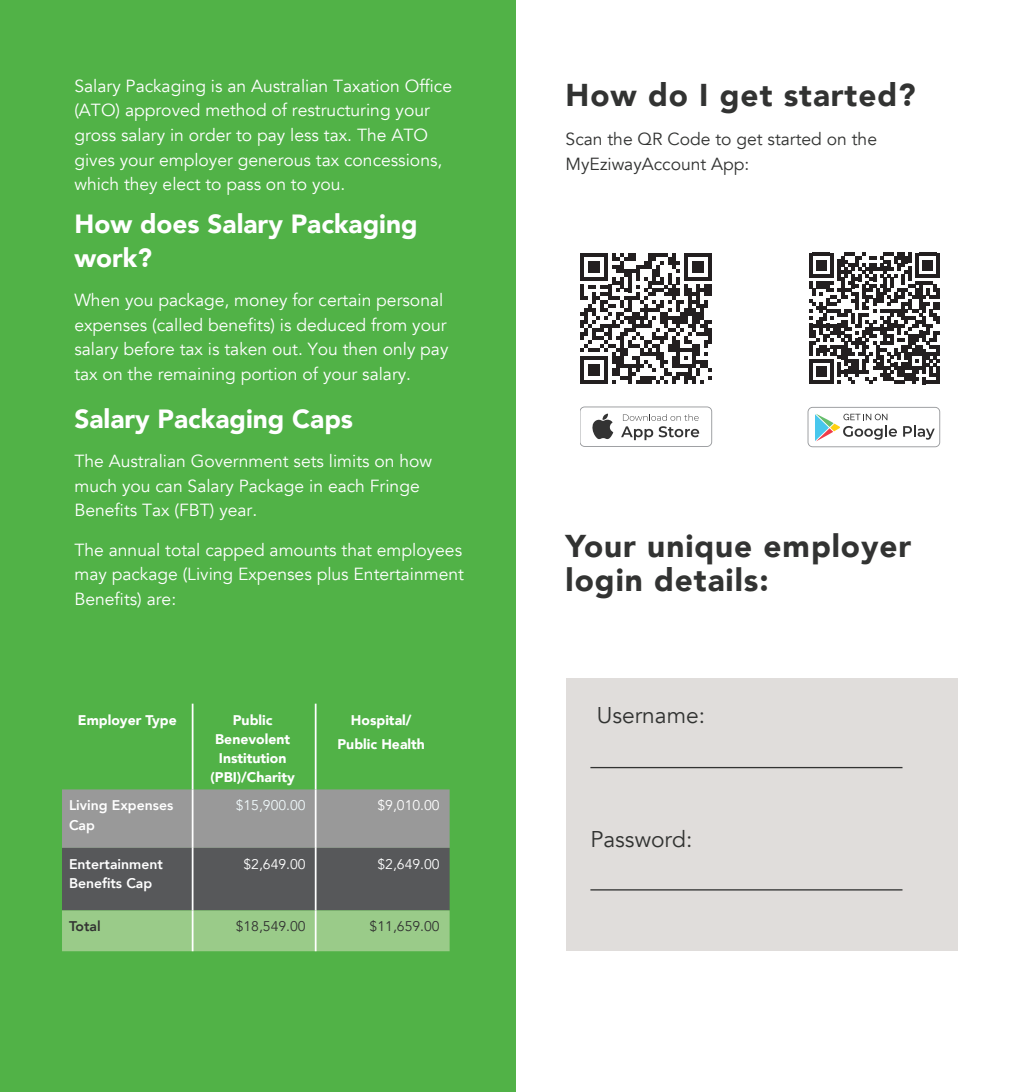
<style>
.page{position:relative;width:1032px;height:1092px;background:#fff}
.page>*{position:absolute;margin:0;border:0;box-sizing:border-box;transform-origin:0 0}
.Body_Text_-_Left_ali{font:900 31.5px/33.2px "Avenir";letter-spacing:.03em;color:#323332}
.Body_Text_-_Left_ali-2{font:900 26.25px/33.2px "Avenir";color:#fff}
.t1{font:22.75px "Avenir";color:#323332}
.Sub-heading_Cover_Te{font:17.5px/24.5px "Avenir";color:#fff}
.Body_Text_-_Left_ali-3{font:17.5px/24.5px "Avenir";color:#fff}
.Body_Text_-_Left_ali-4{font:17.5px/24.5px "Avenir";color:#323332}
.Body_Texr_-_8pt{font:900 14px/19.2px "Avenir";color:#fff;text-align:center}
.Body_Texr_-_8pt-2{font:800 14px/19.2px "Avenir";color:#fff}
.Body_Texr_-_8pt-3{font:14px "Avenir";color:#fff}
.Body_Texr_-_8pt-4{font:14px "Avenir";color:#323332}
.Body_Texr_-_8pt-5{font:14px "Avenir";color:#f0f9fb}
.Body_Texr_-_8pt-6{font:800 14px "Avenir";color:#323332}
</style>
<div class="page">
<div style="left:0;top:0;width:516px;height:1091px;background:#51b247"></div>
<svg style="left:62px;top:703px;width:388px;height:248px"></svg>
<hr style="left:192px;top:703px;width:1px;height:86px;background:#fff">
<hr style="left:315px;top:703px;width:1px;height:86px;background:#fff">
<hr style="left:192px;top:789px;width:1px;height:58px;background:#fff">
<hr style="left:315px;top:789px;width:1px;height:58px;background:#fff">
<hr style="left:192px;top:847px;width:1px;height:63px;background:#fff">
<hr style="left:315px;top:847px;width:1px;height:63px;background:#fff">
<hr style="left:192px;top:910px;width:1px;height:41px;background:#fff">
<hr style="left:315px;top:910px;width:1px;height:41px;background:#fff">
<div style="left:566px;top:678px;width:391px;height:272px;background:#e0dddb"></div>
<hr style="left:590px;top:766px;width:312px;height:2px;background:#323332">
<hr style="left:590px;top:889px;width:312px;height:1px;background:#323332">
<svg style="left:580px;top:253px;width:131px;height:131px"></svg>
<svg style="left:809px;top:253px;width:131px;height:131px"></svg>
<hr style="left:936px;top:366px;width:4px;height:18px;background:#231f20">
<svg style="left:580px;top:407px;width:132px;height:40px"></svg>
<svg style="left:807px;top:407px;width:133px;height:40px"></svg>
<p class="Sub-heading_Cover_Te" style="left:74px;top:74px;width:379px">Salary Packaging is an Australian Taxation Office (ATO) approved method of restructuring your gross salary in order to pay less tax. The ATO gives your employer generous tax concessions, which they elect to pass on to you.</p>
<p class="Body_Text_-_Left_ali-2" style="left:74px;top:207px;width:345px">How does Salary Packaging work?</p>
<p class="Sub-heading_Cover_Te" style="left:74px;top:288px;width:376px">When you package, money for certain personal expenses (called benefits) is deduced from your salary before tax is taken out. You then only pay tax on the remaining portion of your salary.</p>
<p class="Body_Text_-_Left_ali-2" style="left:74px;top:401px;width:280px">Salary Packaging Caps</p>
<p class="Body_Text_-_Left_ali-3" style="left:74px;top:449px;width:359px">The Australian Government sets limits on how much you can Salary Package in each Fringe<br>Benefits Tax (FBT) year.</p>
<p class="Body_Text_-_Left_ali-3" style="left:74px;top:537px;width:391px;text-align:justify">The annual total capped amounts that employees may package (Living Expenses plus Entertainment Benefits) are:</p>
<p class="Body_Texr_-_8pt" style="left:78px;top:709px;width:100px">Employer Type</p>
<p class="Body_Texr_-_8pt" style="left:210px;top:709px;width:86px">Public<br>Benevolent<br>Institution (PBI)/Charity</p>
<p class="Body_Texr_-_8pt" style="left:351px;top:709px;width:62px">Hospital/</p>
<p class="Body_Texr_-_8pt" style="left:337px;top:734px;width:89px">Public Health</p>
<p class="Body_Texr_-_8pt-2" style="left:69px;top:796px;width:106px">Living Expenses<br>Cap</p>
<p class="Body_Texr_-_8pt-5" style="left:236px;top:797px;width:72px">$15,900.00</p>
<p class="Body_Texr_-_8pt-3" style="left:377px;top:797px;width:64px">$9,010.00</p>
<p class="Body_Texr_-_8pt-2" style="left:69px;top:854px;width:95px">Entertainment<br>Benefits Cap</p>
<p class="Body_Texr_-_8pt-3" style="left:243px;top:855px;width:64px">$2,649.00</p>
<p class="Body_Texr_-_8pt-3" style="left:377px;top:855px;width:64px">$2,649.00</p>
<p class="Body_Texr_-_8pt-6" style="left:69px;top:915px;width:33px">Total</p>
<p class="Body_Texr_-_8pt-4" style="left:236px;top:918px;width:72px">$18,549.00</p>
<p class="Body_Texr_-_8pt-4" style="left:370px;top:918px;width:72px">$11,659.00</p>
<p class="Body_Text_-_Left_ali" style="left:566px;top:78px;width:352px">How do I get started?</p>
<p class="Body_Text_-_Left_ali-4" style="left:566px;top:127px;width:313px">Scan the QR Code to get started on the<br>MyEziwayAccount App:</p>
<p class="Body_Text_-_Left_ali" style="left:566px;top:529px;width:347px">Your unique employer login details:</p>
<h3 class="t1" style="left:597px;top:701px;width:110px">Username:</h3>
<p class="t1" style="left:590px;top:825px;width:103px">Password:</p>
</div>
